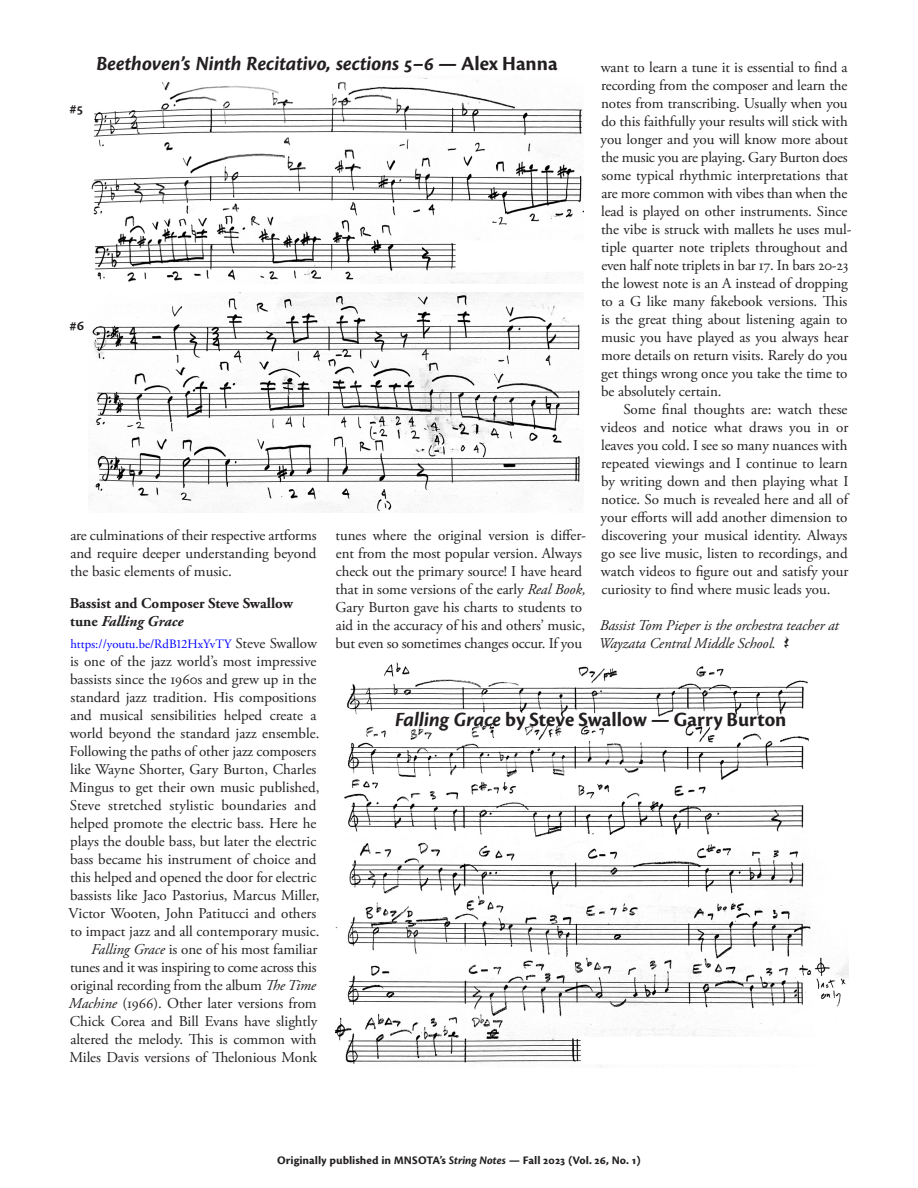
<style>
.page{position:relative;width:918px;height:1188px;background:#fff}
.page>*{position:absolute;margin:0;border:0;box-sizing:border-box;transform-origin:0 0}
.t1{font:21px "Cronos Pro Bold Subh It";color:#231f20}
.t2{font:21px "Cronos Pro Bold Subh";color:#231f20}
.t3{font:15px/18px "Adobe Garamond Pro";color:#231f20}
.t4{font:italic 15px/18px "Adobe Garamond Pro";letter-spacing:-.005em;color:#231f20}
.t5{font:700 15px/18px "Adobe Garamond Pro";color:#231f20}
.t6{font:600 15px "Cronos Pro";color:#231f20}
.t7{font:12.75px "Adobe Garamond Pro";color:#00f}
.t8{font:12px "Cronos Pro Bold Capt";color:#231f20}
.s1{font-family:"Cronos Pro Bold Subh"}
.s2{font-family:"Metronome";font-style:normal}
.s3{font-style:italic}
.s4{font-size:15px;color:#231f20}
.s5{font-family:"Cronos Pro Bold Subh It"}
.s6{font-family:"Cronos Pro";font-weight:700;font-style:italic}
</style>
<div class="page">
<img style="left:335px;top:662px;width:513px;height:406px">
<img style="left:91px;top:77px;width:493px;height:207px">
<img style="left:89px;top:292px;width:492px;height:221px">
<h1 class="t1" style="left:96px;top:52px;width:463px">Beethoven’s Ninth Recitativo, sections 5–6 <span class="s1">— Alex Hanna</span></h1>
<p class="t3" style="left:601px;top:59px;width:252px">want to learn a tune it is essential to find a recording from the composer and learn the notes from transcribing. Usually when you do this faithfully your results will stick with you longer and you will know more about the music you are playing. Gary Burton does some typical rhythmic interpretations that are more common with vibes than when the lead is played on other instruments. Since the vibe is struck with mallets he uses mul&shy;tiple quarter note triplets throughout and even half note triplets in bar 17. In bars 20-23 the lowest note is an A instead of dropping to a G like many fakebook versions. This is the great thing about listening again to music you have played as you always hear more details on return visits. Rarely do you get things wrong once you take the time to be absolutely certain.</p>
<p class="t3" style="left:601px;top:401px;width:249px;text-indent:23px">Some final thoughts are: watch these videos and notice what draws you in or leaves you cold. I see so many nuances with repeated viewings and I continue to learn by writing down and then playing what I notice. So much is revealed here and all of your efforts will add another dimension to discovering your musical identity. Always go see live music, listen to recordings, and watch videos to figure out and satisfy your curiosity to find where music leads you.</p>
<p class="t4" style="left:599px;top:617px;width:242px">Bassist Tom Pieper is the orchestra teacher at<br>Wayzata Central Middle School. <span class="s2">Q</span></p>
<p class="t6" style="left:70px;top:99px;width:15px">#5</p>
<p class="t6" style="left:70px;top:316px;width:16px">#6</p>
<p class="t3" style="left:70px;top:527px;width:248px;text-align:justify">are culminations of their respective artforms and require deeper understanding beyond the basic elements of music.</p>
<p class="t5" style="left:70px;top:594px;width:225px">Bassist and Composer Steve Swallow tune <span class="s3">Falling Grace</span></p>
<p class="t7" style="left:70px;top:636px;width:248px">https://youtu.be/RdB12HxYvTY <span class="s4">Steve Swallow</span></p>
<p class="t3" style="left:70px;top:653px;width:248px">is one of the jazz world’s most impressive</p>
<p class="t3" style="left:70px;top:671px;width:248px">bassists since the 1960s and grew up in the</p>
<p class="t3" style="left:70px;top:689px;width:247px">standard jazz tradition. His compositions</p>
<p class="t3" style="left:70px;top:707px;width:248px">and musical sensibilities helped create a</p>
<p class="t3" style="left:70px;top:725px;width:251px">world beyond the standard jazz ensemble.</p>
<p class="t3" style="left:70px;top:743px;width:248px">Following the paths of other jazz composers</p>
<p class="t3" style="left:70px;top:761px;width:248px">like Wayne Shorter, Gary Burton, Charles</p>
<p class="t3" style="left:69px;top:779px;width:252px">Mingus to get their own music published,</p>
<p class="t3" style="left:70px;top:797px;width:246px">Steve stretched stylistic boundaries and</p>
<p class="t3" style="left:70px;top:815px;width:248px">helped promote the electric bass. Here he</p>
<p class="t3" style="left:70px;top:833px;width:248px">plays the double bass, but later the electric</p>
<p class="t3" style="left:70px;top:851px;width:246px">bass became his instrument of choice and</p>
<p class="t3" style="left:70px;top:869px;width:248px">this helped and opened the door for electric</p>
<p class="t3" style="left:70px;top:887px;width:251px">bassists like Jaco Pastorius, Marcus Miller,</p>
<p class="t3" style="left:69px;top:905px;width:249px">Victor Wooten, John Patitucci and others</p>
<p class="t3" style="left:70px;top:923px;width:251px">to impact jazz and all contemporary music.</p>
<p class="t3" style="left:91px;top:941px;width:227px"><span class="s3">Falling Grace</span> is one of his most familiar</p>
<p class="t3" style="left:70px;top:959px;width:248px">tunes and it was inspiring to come across this</p>
<p class="t3" style="left:70px;top:977px;width:247px">original recording from the album <span class="s3">The Time</span></p>
<p class="t3" style="left:69px;top:995px;width:250px"><span class="s3">Machine</span> (1966). Other later versions from</p>
<p class="t3" style="left:70px;top:1013px;width:249px">Chick Corea and Bill Evans have slightly</p>
<p class="t3" style="left:70px;top:1031px;width:248px">altered the melody. This is common with</p>
<p class="t3" style="left:69px;top:1049px;width:249px">Miles Davis versions of Thelonious Monk</p>
<p class="t3" style="left:335px;top:527px;width:252px">tunes where the original version is differ&shy;ent from the most popular version. Always check out the primary source! I have heard that in some versions of the early <span class="s3">Real Book, </span>Gary Burton gave his charts to students to aid in the accuracy of his and others’ music, but even so sometimes changes occur. If you</p>
<h1 class="t2" style="left:395px;top:708px;width:393px"><span class="s5">Falling Grace</span> by Steve Swallow — Garry Burton</h1>
<p class="t8" style="left:277px;top:1154px;width:365px">Originally published in MNSOTA’s <span class="s6">String Notes</span> — Fall 2023 (Vol. 26, No. 1)</p>
</div>
